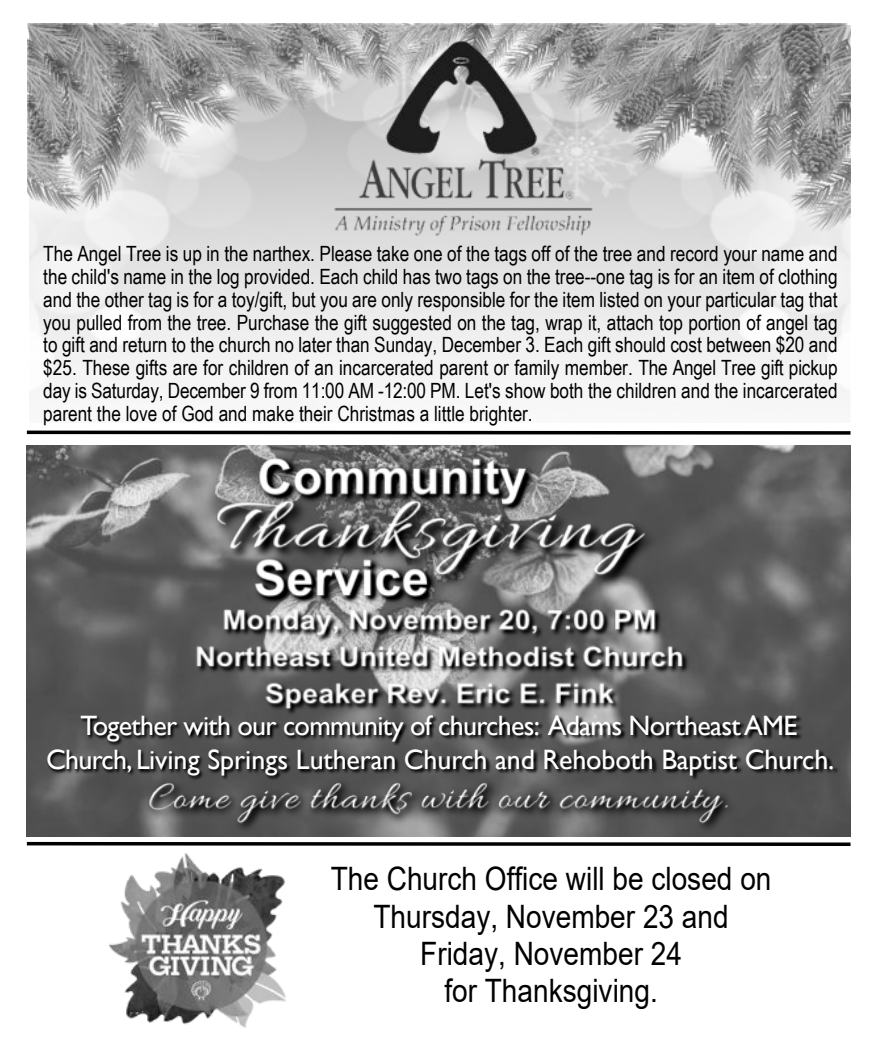
<style>
.page{position:relative;width:877px;height:1058px;background:#fff}
.page>*{position:absolute;margin:0;border:0;box-sizing:border-box;transform-origin:0 0}
.t1{font:32.2px/37.3px "Arial";color:#000;text-align:center;scale:.87 1}
.t2{font:28px/33.2px "Gill Sans";letter-spacing:-.025em;color:#fff;text-align:center}
.t3{font:21px/22.8px "Arial Narrow";color:#000;text-align:justify}
</style>
<div class="page">
<svg style="left:26px;top:430px;width:825px;height:5px;background:#4c4c4c"></svg>
<img style="left:28px;top:23px;width:822px;height:230px">
<img style="left:27px;top:445px;width:823px;height:390px">
<img style="left:193px;top:430px;width:514px;height:270px">
<img style="left:38px;top:700px;width:813px;height:91px">
<img style="left:142px;top:758px;width:619px;height:270px">
<svg style="left:26px;top:840px;width:825px;height:7px"></svg>
<img style="left:110px;top:852px;width:175px;height:175px">
<p class="t3" style="left:43px;top:244px;width:796px">The Angel Tree is up in the narthex. Please take one of the tags off of the tree and record your name and the child's name in the log provided. Each child has two tags on the tree--one tag is for an item of clothing and the other tag is for a toy/gift, but you are only responsible for the item listed on your particular tag that you pulled from the tree. Purchase the gift suggested on the tag, wrap it, attach top portion of angel tag to gift and return to the church no later than Sunday, December 3. Each gift should cost between $20 and $25. These gifts are for children of an incarcerated parent or family member. The Angel Tree gift pickup day is Saturday, December 9 from 11:00 AM -12:00 PM. Let's show both the children and the incarcerated parent the love of God and make their Christmas a little brighter.</p>
<h2 class="t2" style="left:46px;top:712px;width:790px">Together with our community of churches: Adams Northeast AME<br>Church, Living Springs Lutheran Church and Rehoboth Baptist Church.</h2>
<h1 class="t1" style="left:331px;top:863px;width:508px">The Church Office will be closed on<br>Thursday, November 23 and<br>Friday, November 24<br>for Thanksgiving.</h1>
</div>
